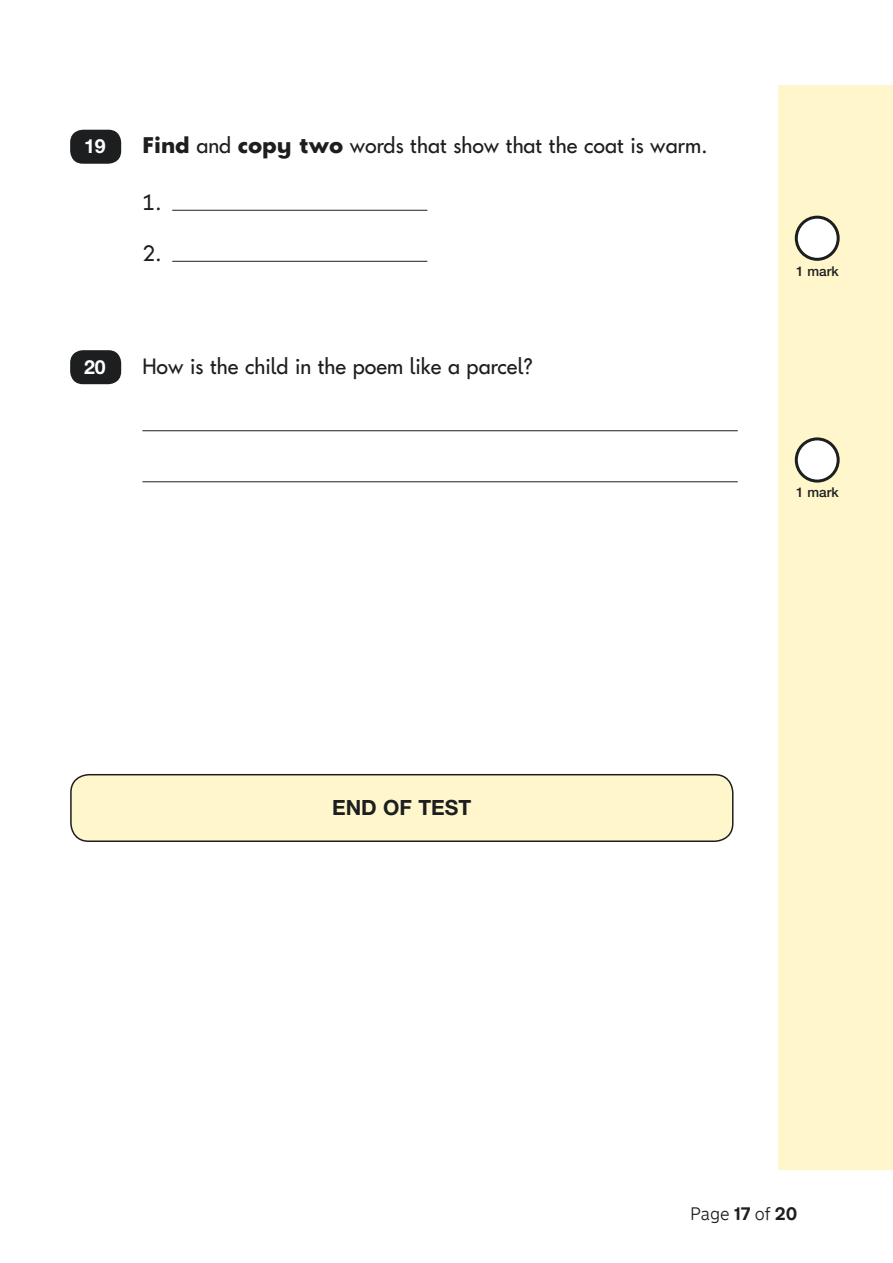
<style>
.page{position:relative;width:893px;height:1263px;background:#fff}
.page>*{position:absolute;margin:0;border:0;box-sizing:border-box;transform-origin:0 0}
.t1{font:22.5px "Keystageone Regular 23";color:#1d1e1f}
.t2{font:22.5px "Keystageone Regular 24";color:#1d1e1f}
.t3{font:700 21px "Helvetica Neue LT Std";color:#1d1e1f}
.t4{font:700 19.5px "Helvetica Neue LT Std";color:#fff}
.t5{font:300 18px "New Transport";color:#1d1e1f}
.t6{font:500 13.5px "Helvetica Neue LT Std";color:#1d1e1f}
.s1{font-family:"Keystageone Bold 11"}
.s2{font-weight:700}
</style>
<div class="page">
<div style="left:778px;top:85px;width:114px;height:1084px;background:#fff7cb"></div>
<hr style="left:172px;top:210px;width:255px;height:1px;background:#1d1e1f">
<hr style="left:172px;top:261px;width:255px;height:1px;background:#1d1e1f">
<div style="left:796px;top:217px;width:42px;height:42px;background:#fff;border-radius:50%"></div>
<div style="left:795px;top:216px;width:45px;height:45px;border:3px solid #1d1e1f;border-radius:50%"></div>
<div style="left:70px;top:130px;width:51px;height:34px;background:#1d1e1f;border-radius:13px"></div>
<hr style="left:142px;top:430px;width:596px;height:1px;background:#1d1e1f">
<hr style="left:142px;top:481px;width:596px;height:1px;background:#1d1e1f">
<div style="left:796px;top:439px;width:42px;height:42px;background:#fff;border-radius:50%"></div>
<div style="left:795px;top:437px;width:45px;height:46px;border:3px solid #1d1e1f;border-radius:50%"></div>
<div style="left:70px;top:350px;width:51px;height:34px;background:#1d1e1f;border-radius:13px"></div>
<div style="left:71px;top:775px;width:662px;height:66px;background:#fff7cb;border-radius:18px"></div>
<div style="left:70px;top:774px;width:663px;height:68px;border:2px solid #1d1e1f;border-radius:18px"></div>
<p class="t4" style="left:84px;top:134px;width:23px">19</p>
<p class="t4" style="left:84px;top:355px;width:23px">20</p>
<p class="t1" style="left:142px;top:135px;width:567px"><span class="s1">Find</span> and <span class="s1">copy two</span> words that show that the coat is warm.</p>
<p class="t1" style="left:142px;top:192px;width:21px">1.</p>
<p class="t1" style="left:142px;top:243px;width:21px">2.</p>
<p class="t2" style="left:142px;top:356px;width:392px">How is the child in the poem like a parcel?</p>
<p class="t6" style="left:796px;top:263px;width:44px">1 mark</p>
<p class="t6" style="left:796px;top:485px;width:44px">1 mark</p>
<p class="t3" style="left:332px;top:795px;width:141px">END OF TEST</p>
<p class="t5" style="left:690px;top:1203px;width:109px">Page <span class="s2">17</span> of <span class="s2">20</span></p>
</div>
